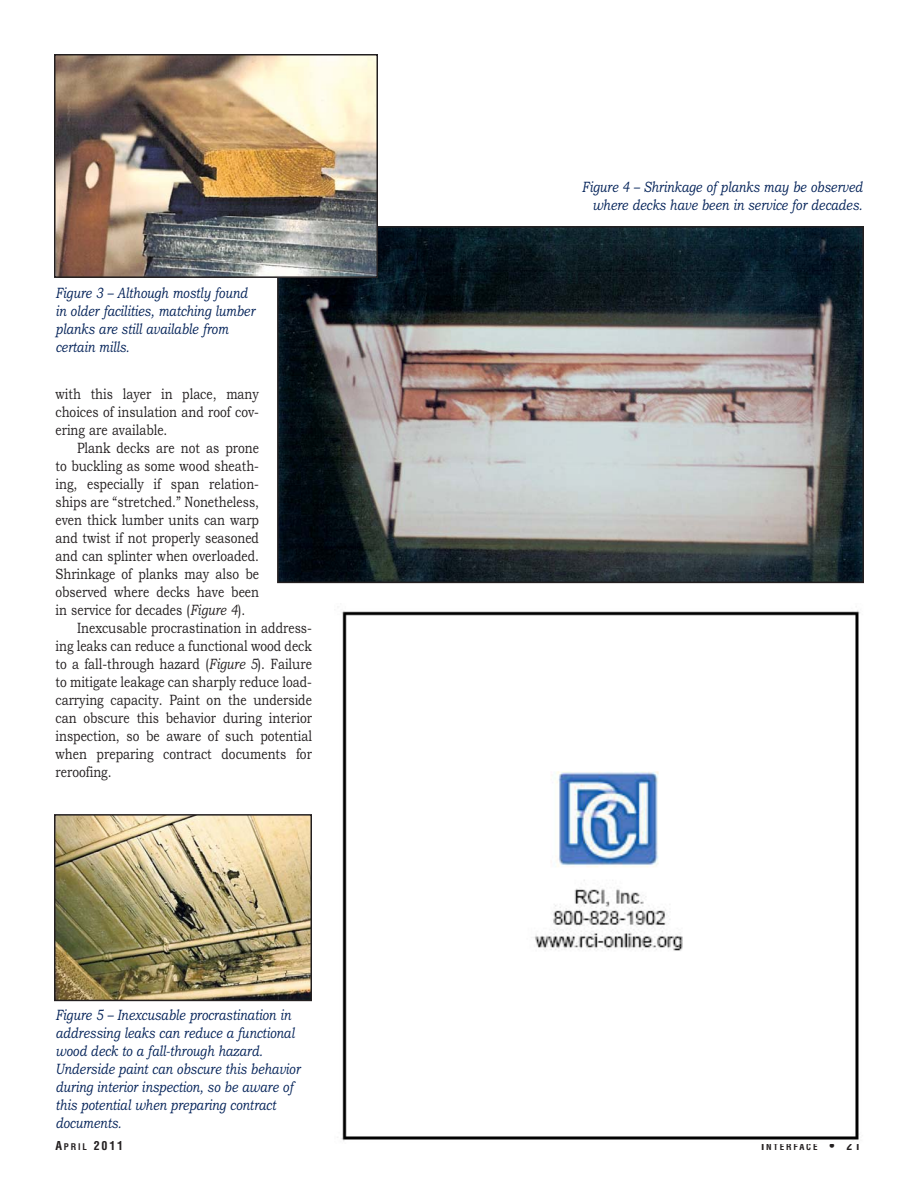
<style>
.page{position:relative;width:918px;height:1188px;background:#fff}
.page>*{position:absolute;margin:0;border:0;box-sizing:border-box;transform-origin:0 0}
.t1{font:15px/18px "Bookman Old Style";color:#231f20;text-align:justify;scale:.8 1}
.t2{font:italic 15px/18px "Bookman Old Style";color:#002057;scale:.8 1}
.t3{font:700 condensed 12px "Helvetica";color:#231f20}
.t4{font:700 condensed 9px "Helvetica";letter-spacing:.2em;color:#231f20}
.s1{font-style:italic}
.s2{font-size:9px}
.s3{font-size:12px}
</style>
<div class="page">
<img style="left:280px;top:229px;width:581px;height:351px">
<div style="left:277px;top:226px;width:587px;height:357px;border:2px solid #231f20"></div>
<img style="left:57px;top:57px;width:318px;height:218px">
<div style="left:54px;top:54px;width:324px;height:224px;border:2px solid #231f20"></div>
<img style="left:57px;top:817px;width:252px;height:181px">
<div style="left:54px;top:814px;width:258px;height:187px;border:2px solid #231f20"></div>
<img style="left:341px;top:610px;width:519px;height:531px">
<p class="t2" style="left:55px;top:286px;width:252px">Figure 3 – Although mostly found in older facilities, matching lumber planks are still available from certain mills.</p>
<p class="t1" style="left:55px;top:386px;width:256px">with this layer in place, many choices of insulation and roof cov&shy;ering are available.</p>
<p class="t1" style="left:55px;top:440px;width:256px;text-indent:22px">Plank decks are not as prone to buckling as some wood sheath&shy;ing, especially if span relation&shy;ships are “stretched.” Nonetheless, even thick lumber units can warp and twist if not properly seasoned and can splinter when overloaded.<br>Shrinkage of planks may also be observed where decks have been in service for decades (<span class="s1">Figure 4</span>).</p>
<p class="t1" style="left:55px;top:620px;width:322px;text-indent:22px">Inexcusable procrastination in address&shy;ing leaks can reduce a functional wood deck to a fall-through hazard (<span class="s1">Figure 5</span>). Failure to mitigate leakage can sharply reduce load&shy;carrying capacity. Paint on the underside can obscure this behavior during interior inspection, so be aware of such potential when preparing contract documents for reroofing.</p>
<p class="t2" style="left:582px;top:180px;width:352px;text-align:right">Figure 4 – Shrinkage of planks may be observed where decks have been in service for decades.</p>
<p class="t2" style="left:55px;top:1007px;width:309px">Figure 5 – Inexcusable procrastination in addressing leaks can reduce a functional wood deck to a fall-through hazard.<br>Underside paint can obscure this behavior during interior inspection, so be aware of this potential when preparing contract documents.</p>
<h6 class="t3" style="left:55px;top:1141px;width:69px">A<span class="s2">PRIL</span> 2011</h6>
<h6 class="t4" style="left:761px;top:1144px;width:101px"><span class="s3">I</span>NTERFACE <span class="s3">• 21</span></h6>
</div>
